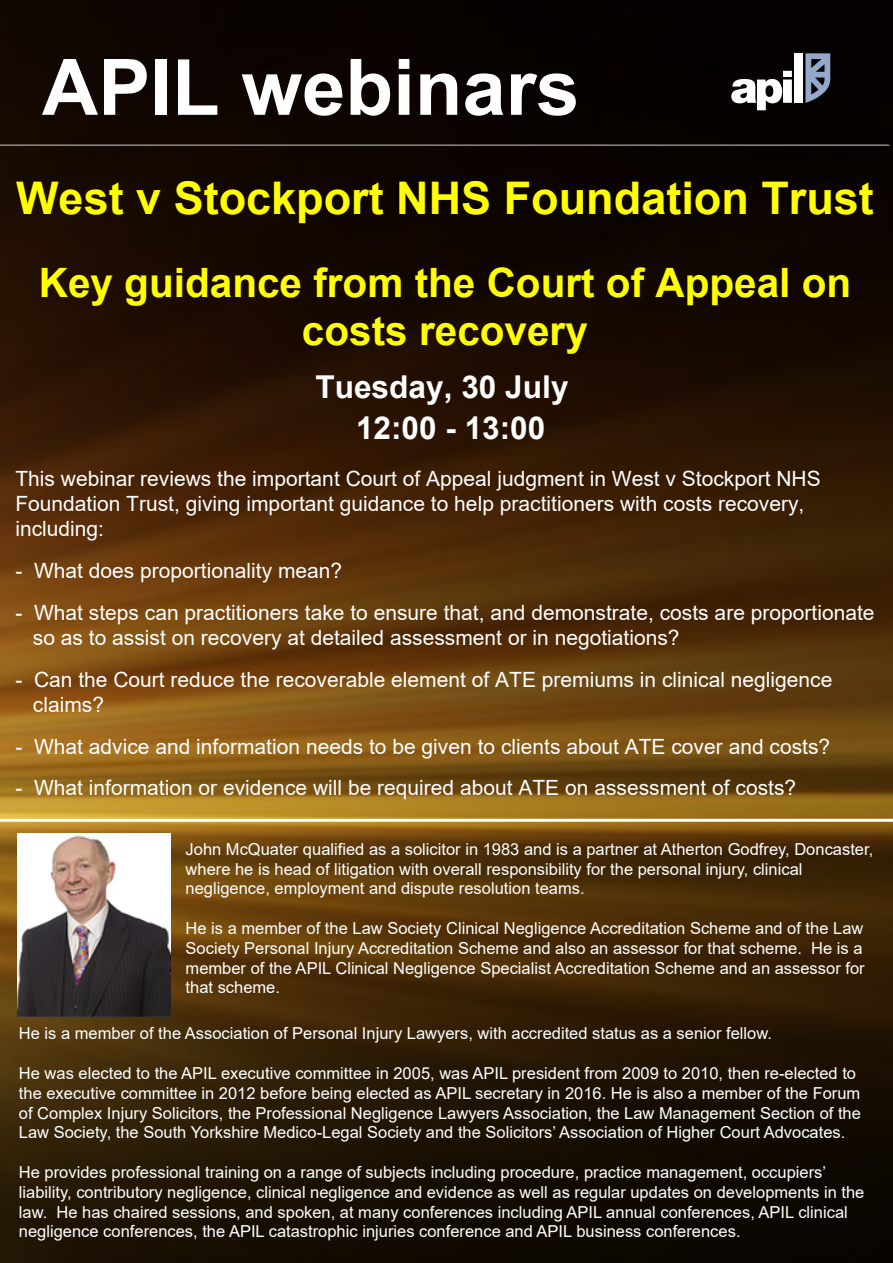
<style>
.page{position:relative;width:893px;height:1263px;background:#fff}
.page>*{position:absolute;margin:0;border:0;box-sizing:border-box;transform-origin:0 0}
.t1{font:700 78px "Arial";color:#fff}
.t2{font:700 45px "Arial";color:#ff0}
.t3{font:700 40.5px/48.6px "Arial";color:#ff0;text-align:center}
.t4{font:700 31.5px/41.2px "Arial";color:#fff;text-align:center}
.t5{font:21px/25.2px "Arial";color:#fff}
.t6{font:16.5px/19.8px "Arial";color:#fff}
</style>
<div class="page">
<img style="left:0;top:0;width:893px;height:1263px">
<svg style="left:0;top:145px;width:890px;height:1px"></svg>
<img style="left:17px;top:834px;width:154px;height:183px">
<svg style="left:805px;top:53px;width:25px;height:50px"></svg>
<svg style="left:731px;top:71px;width:61px;height:39px"></svg>
<div style="left:794px;top:53px;width:9px;height:50px;background:#fff"></div>
<hr style="left:0;top:819px;width:893px;height:3px;background:#fff">
<h1 class="t1" style="left:42px;top:32px;width:539px">APIL webinars</h1>
<h2 class="t2" style="left:16px;top:166px;width:859px">West v Stockport NHS Foundation Trust</h2>
<h3 class="t3" style="left:39px;top:258px;width:814px">Key guidance from the Court of Appeal on costs recovery</h3>
<h3 class="t4" style="left:315px;top:366px;width:255px">Tuesday, 30 July<br>12:00 - 13:00</h3>
<p class="t5" style="left:15px;top:466px;width:807px">This webinar reviews the important Court of Appeal judgment in West v Stockport NHS<br>Foundation Trust, giving important guidance to help practitioners with costs recovery, including:</p>
<p class="t5" style="left:15px;top:558px;width:328px">- What does proportionality mean?</p>
<p class="t5" style="left:33px;top:600px;width:843px;text-indent:-18px">- What steps can practitioners take to ensure that, and demonstrate, costs are proportionate so as to assist on recovery at detailed assessment or in negotiations?</p>
<p class="t5" style="left:33px;top:667px;width:801px;text-indent:-18px">- Can the Court reduce the recoverable element of ATE premiums in clinical negligence claims?</p>
<p class="t5" style="left:15px;top:734px;width:816px">- What advice and information needs to be given to clients about ATE cover and costs?</p>
<p class="t5" style="left:15px;top:775px;width:782px">- What information or evidence will be required about ATE on assessment of costs?</p>
<p class="t6" style="left:186px;top:839px;width:689px">John McQuater qualified as a solicitor in 1983 and is a partner at Atherton Godfrey, Doncaster, where he is head of litigation with overall responsibility for the personal injury, clinical negligence, employment and dispute resolution teams.</p>
<p class="t6" style="left:186px;top:918px;width:680px">He is a member of the Law Society Clinical Negligence Accreditation Scheme and of the Law Society Personal Injury Accreditation Scheme and also an assessor for that scheme. He is a member of the APIL Clinical Negligence Specialist Accreditation Scheme and an assessor for that scheme.</p>
<p class="t6" style="left:19px;top:1024px;width:754px">He is a member of the Association of Personal Injury Lawyers, with accredited status as a senior fellow.</p>
<p class="t6" style="left:19px;top:1063px;width:843px">He was elected to the APIL executive committee in 2005, was APIL president from 2009 to 2010, then re-elected to the executive committee in 2012 before being elected as APIL secretary in 2016. He is also a member of the Forum of Complex Injury Solicitors, the Professional Negligence Lawyers Association, the Law Management Section of the Law Society, the South Yorkshire Medico-Legal Society and the Solicitors’ Association of Higher Court Advocates.</p>
<p class="t6" style="left:19px;top:1162px;width:847px">He provides professional training on a range of subjects including procedure, practice management, occupiers’ liability, contributory negligence, clinical negligence and evidence as well as regular updates on developments in the law. He has chaired sessions, and spoken, at many conferences including APIL annual conferences, APIL clinical negligence conferences, the APIL catastrophic injuries conference and APIL business conferences.</p>
</div>
